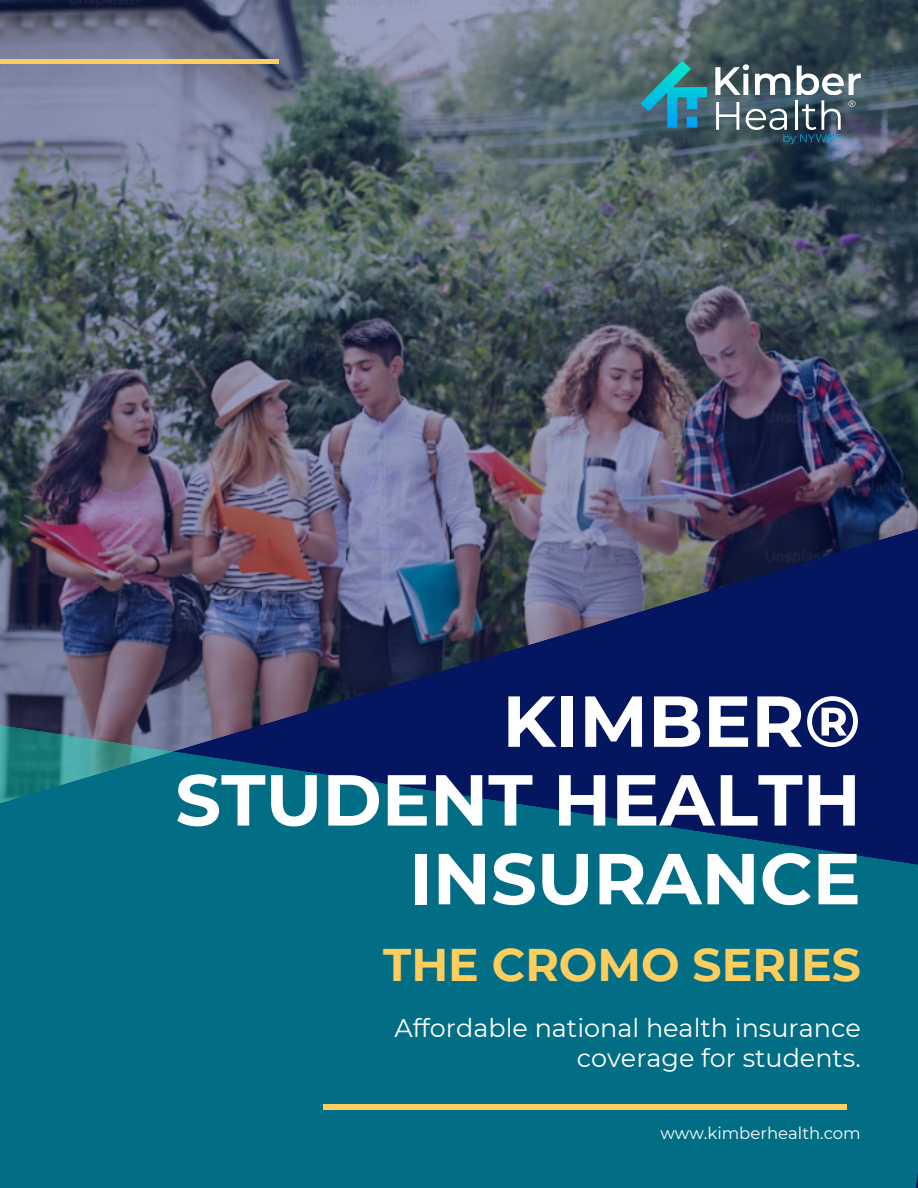
<style>
.page{position:relative;width:918px;height:1188px;background:#fff}
.page>*{position:absolute;margin:0;border:0;box-sizing:border-box;transform-origin:0 0}
.t1{font:700 72px/78.8px "Montserrat";color:#fff;text-align:right}
.t2{font:700 45.75px "Montserrat";color:#fdcd5e}
.t3{font:25.5px/30.3px "Montserrat";color:#fff;text-align:right}
.t4{font:16.5px "Montserrat";color:#fff}
</style>
<div class="page">
<img style="left:0;top:0;width:918px;height:722px">
<svg style="left:0;top:722px;width:918px;height:466px;background:#046180"></svg>
<div style="left:323px;top:1104px;width:524px;height:6px;background:#fdcd5e"></div>
<div style="left:0;top:59px;width:279px;height:5px;background:#fdcd5e"></div>
<svg style="left:640px;top:61px;width:67px;height:67px;background:#318390"></svg>
<div style="left:687px;top:117px;width:10px;height:11px;background:#00a4f6"></div>
<svg style="left:715px;top:64px;width:146px;height:80px"></svg>
<p class="t1" style="left:175px;top:682px;width:687px">KIMBER®<br>STUDENT HEALTH<br>INSURANCE</p>
<p class="t2" style="left:383px;top:937px;width:479px">THE CROMO SERIES</p>
<p class="t3" style="left:394px;top:1013px;width:468px">Affordable national health insurance coverage for students.</p>
<p class="t4" style="left:660px;top:1123px;width:202px">www.kimberhealth.com</p>
</div>
